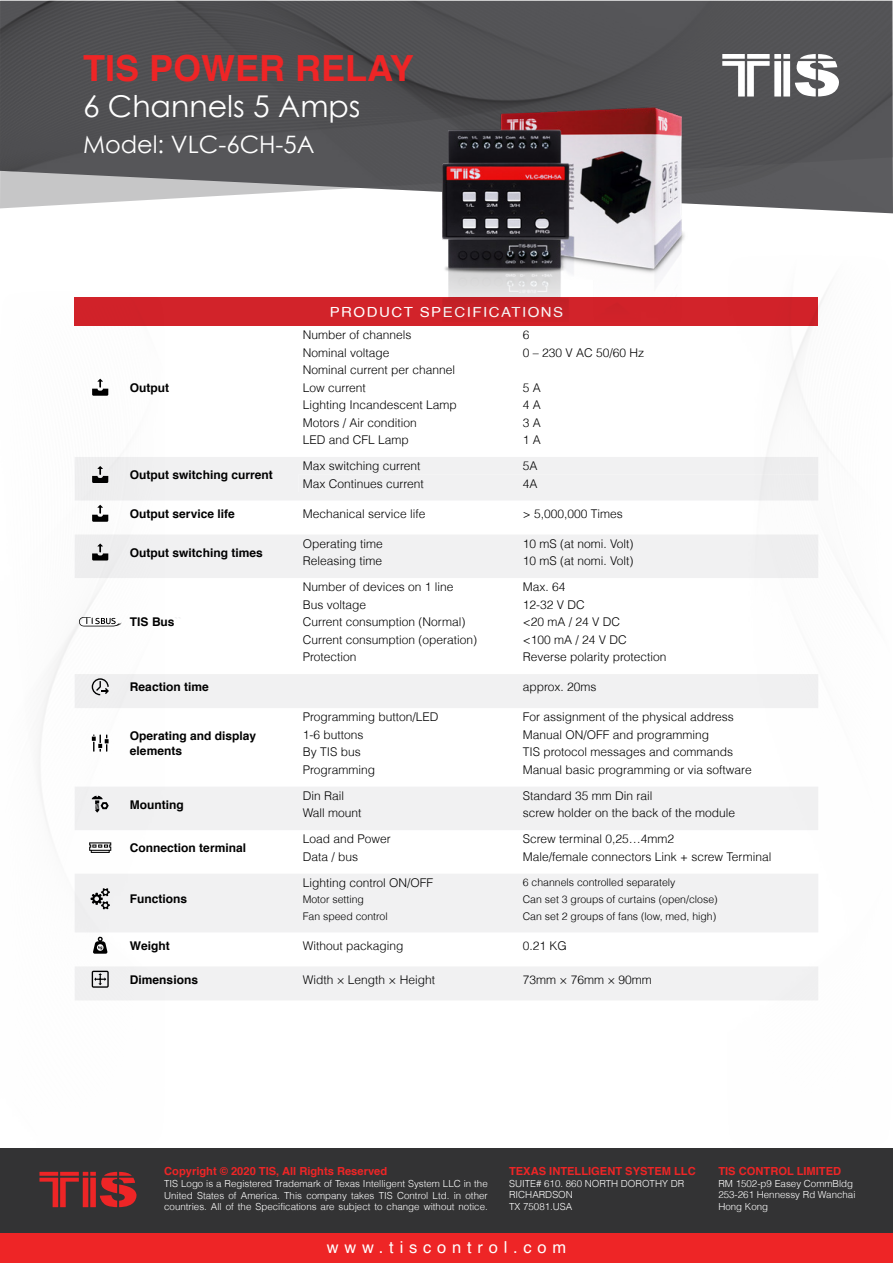
<style>
.page{position:relative;width:893px;height:1263px;background:#fff}
.page>*{position:absolute;margin:0;border:0;box-sizing:border-box;transform-origin:0 0}
.t1{font:700 36px "Helvetica";color:#ee2526}
.t2{font:30px "Century Gothic";color:#fff}
.t3{font:24px "Century Gothic";color:#fff}
.t4{font:16.5px "Helvetica";letter-spacing:.35em;color:#fff}
.t5{font:13.95px "Helvetica";letter-spacing:.1em;color:#fff;scale:1.08 1}
.t6{font:300 12px/17.5px "Helvetica";color:#000}
.t7{font:700 12px/14.4px "Helvetica";color:#000}
.t8{font:700 11.1px "Helvetica";color:#ee2526}
.t9{font:300 10.5px "Helvetica";color:#000}
.t10{font:300 9.75px/11.7px "Helvetica";color:#fff}
.s1{color:#f1f1f2}
</style>
<div class="page">
<img style="left:38px;top:297px;width:128px;height:525px">
<img style="left:0;top:1px;width:893px;height:212px">
<div style="left:0;top:1148px;width:893px;height:85px;background:#333334"></div>
<div style="left:0;top:1233px;width:893px;height:30px;background:#ee2526"></div>
<svg style="left:722px;top:54px;width:117px;height:43px"></svg>
<svg style="left:39px;top:1172px;width:98px;height:35px"></svg>
<img style="left:443px;top:107px;width:244px;height:191px">
<div style="left:75px;top:298px;width:743px;height:710px;background:#fff"></div>
<div style="left:75px;top:298px;width:743px;height:28px;background:#d2232a"></div>
<div style="left:75px;top:457px;width:743px;height:543px;background:#f1f1f2"></div>
<svg style="left:75px;top:474px;width:743px;height:518px"></svg>
<svg style="left:92px;top:379px;width:16px;height:17px"></svg>
<svg style="left:92px;top:466px;width:16px;height:17px"></svg>
<svg style="left:92px;top:505px;width:16px;height:17px"></svg>
<svg style="left:92px;top:543px;width:16px;height:17px"></svg>
<svg style="left:79px;top:617px;width:42px;height:9px"></svg>
<svg style="left:92px;top:678px;width:17px;height:17px"></svg>
<svg style="left:92px;top:735px;width:17px;height:17px"></svg>
<svg style="left:92px;top:796px;width:17px;height:16px"></svg>
<svg style="left:89px;top:842px;width:22px;height:11px"></svg>
<svg style="left:91px;top:888px;width:19px;height:21px"></svg>
<svg style="left:93px;top:936px;width:15px;height:18px"></svg>
<svg style="left:92px;top:971px;width:17px;height:17px"></svg>
<h1 class="t1" style="left:83px;top:39px;width:332px">TIS POWER RELAY</h1>
<h2 class="t2" style="left:83px;top:85px;width:279px">6 Channels 5 Amps</h2>
<h3 class="t3" style="left:83px;top:128px;width:233px">Model: VLC-6CH-5A</h3>
<p class="t5" style="left:330px;top:302px;width:79px">PRODUCT</p>
<p class="t5" style="left:420px;top:302px;width:134px">SPECIFICATIONS</p>
<p class="t7" style="left:130px;top:380px;width:41px">Output</p>
<p class="t7" style="left:130px;top:468px;width:144px">Output switching current</p>
<p class="t7" style="left:130px;top:506px;width:106px">Output service life</p>
<p class="t7" style="left:130px;top:545px;width:134px">Output switching times</p>
<p class="t7" style="left:130px;top:615px;width:54px">TIS Bus <span class="s1">``</span></p>
<p class="t7" style="left:130px;top:680px;width:80px">Reaction time</p>
<p class="t7" style="left:130px;top:729px;width:128px">Operating and display elements</p>
<p class="t7" style="left:130px;top:797px;width:55px">Mounting</p>
<p class="t7" style="left:130px;top:841px;width:118px">Connection terminal</p>
<p class="t7" style="left:130px;top:892px;width:59px">Functions</p>
<p class="t7" style="left:130px;top:938px;width:41px">Weight</p>
<p class="t7" style="left:130px;top:972px;width:70px">Dimensions</p>
<p class="t6" style="left:303px;top:326px;width:110px">Number of channels</p>
<p class="t6" style="left:303px;top:344px;width:154px">Nominal voltage<br>Nominal current per channel</p>
<p class="t6" style="left:303px;top:379px;width:65px">Low current</p>
<p class="t6" style="left:303px;top:396px;width:156px">Lighting Incandescent Lamp</p>
<p class="t6" style="left:303px;top:414px;width:116px">Motors / Air condition</p>
<p class="t6" style="left:303px;top:431px;width:108px">LED and CFL Lamp</p>
<p class="t6" style="left:303px;top:457px;width:119px">Max switching current</p>
<p class="t6" style="left:303px;top:475px;width:123px">Max Continues current</p>
<p class="t6" style="left:303px;top:505px;width:124px">Mechanical service life</p>
<p class="t6" style="left:303px;top:535px;width:82px">Operating time</p>
<p class="t6" style="left:303px;top:552px;width:81px">Releasing time</p>
<p class="t6" style="left:303px;top:578px;width:152px">Number of devices on 1 line</p>
<p class="t6" style="left:303px;top:596px;width:65px">Bus voltage</p>
<p class="t6" style="left:303px;top:613px;width:164px">Current consumption (Normal)</p>
<p class="t6" style="left:303px;top:631px;width:176px">Current consumption (operation)</p>
<p class="t6" style="left:303px;top:648px;width:55px">Protection</p>
<p class="t6" style="left:303px;top:708px;width:137px">Programming button/LED</p>
<p class="t6" style="left:303px;top:726px;width:62px">1-6 buttons</p>
<p class="t6" style="left:303px;top:743px;width:60px">By TIS bus</p>
<p class="t6" style="left:303px;top:761px;width:74px">Programming</p>
<p class="t6" style="left:303px;top:787px;width:43px">Din Rail</p>
<p class="t6" style="left:303px;top:804px;width:60px">Wall mount</p>
<p class="t6" style="left:303px;top:830px;width:90px">Load and Power</p>
<p class="t6" style="left:303px;top:848px;width:57px">Data / bus</p>
<p class="t6" style="left:303px;top:874px;width:132px">Lighting control ON/OFF</p>
<p class="t9" style="left:303px;top:893px;width:63px">Motor setting</p>
<p class="t9" style="left:303px;top:909px;width:87px">Fan speed control</p>
<p class="t6" style="left:303px;top:936px;width:102px">Without packaging</p>
<p class="t6" style="left:303px;top:970px;width:134px">Width × Length × Height</p>
<p class="t6" style="left:523px;top:326px;width:8px">6</p>
<p class="t6" style="left:523px;top:344px;width:123px">0 – 230 V AC 50/60 Hz</p>
<p class="t6" style="left:523px;top:379px;width:20px">A5</p>
<p class="t6" style="left:523px;top:396px;width:20px">A4</p>
<p class="t6" style="left:523px;top:414px;width:20px">A3</p>
<p class="t6" style="left:523px;top:431px;width:20px">A1</p>
<p class="t6" style="left:523px;top:457px;width:16px">A5</p>
<p class="t6" style="left:523px;top:475px;width:16px">A4</p>
<p class="t6" style="left:523px;top:505px;width:101px">&gt; 5,000,000 Times</p>
<p class="t6" style="left:523px;top:535px;width:112px">10 mS (at nomi. Volt(</p>
<p class="t6" style="left:523px;top:552px;width:112px">10 mS (at nomi. Volt(</p>
<p class="t6" style="left:523px;top:578px;width:44px">Max. 64</p>
<p class="t6" style="left:523px;top:596px;width:64px">12-32 V DC</p>
<p class="t6" style="left:523px;top:613px;width:99px">&lt;20mA/24VDC</p>
<p class="t6" style="left:523px;top:631px;width:105px">&lt;100 mA / 24 V DC</p>
<p class="t6" style="left:523px;top:648px;width:145px">Reverse polarity protection</p>
<p class="t6" style="left:523px;top:678px;width:75px">approx. 20ms</p>
<p class="t6" style="left:523px;top:708px;width:213px">For assignment of the physical address</p>
<p class="t6" style="left:523px;top:726px;width:188px">Manual ON/OFF and programming</p>
<p class="t6" style="left:523px;top:743px;width:212px">TIS protocol messages and commands</p>
<p class="t6" style="left:523px;top:761px;width:230px">Manual basic programming or via software</p>
<p class="t6" style="left:523px;top:787px;width:131px">Standard 35 mm Din rail</p>
<p class="t6" style="left:523px;top:804px;width:214px">screw holder on the back of the module</p>
<p class="t6" style="left:523px;top:830px;width:153px">Screw terminal 0,25…4mm2</p>
<p class="t6" style="left:523px;top:848px;width:250px">Male/female connectors Link + screw Terminal</p>
<p class="t9" style="left:523px;top:875px;width:154px">6 channels controlled separately</p>
<p class="t9" style="left:523px;top:893px;width:196px">Can set 3 groups of curtains (open/close(</p>
<p class="t9" style="left:523px;top:909px;width:195px">Can set 2 groups of fans (low, med, high(</p>
<p class="t6" style="left:523px;top:936px;width:46px">0.21 KG</p>
<p class="t6" style="left:523px;top:970px;width:131px">73mm × 76mm × 90mm</p>
<p class="t8" style="left:509px;top:1162px;width:188px">TEXAS INTELLIGENT SYSTEM LLC</p>
<p class="t10" style="left:509px;top:1177px;width:177px">SUITE# 610. 860 NORTH DOROTHY DR<br>RICHARDSON<br>TX 75081.USA</p>
<p class="t8" style="left:164px;top:1162px;width:224px">Copyright © 2020 TIS, All Rights Reserved</p>
<p class="t10" style="left:164px;top:1177px;width:325px;text-align:justify">TIS Logo is a Registered Trademark of Texas Intelligent System LLC in the United States of America. This company takes TIS Control Ltd. in other countries. All of the Specifications are subject to change without notice.</p>
<h3 class="t4" style="left:327px;top:1234px;width:241px">www.tiscontrol.com</h3>
<p class="t8" style="left:718px;top:1162px;width:124px">TIS CONTROL LIMITED</p>
<p class="t10" style="left:718px;top:1177px;width:139px">RM 1502-p9 Easey CommBldg<br>253-261 Hennessy Rd Wanchai<br>Hong Kong</p>
</div>
